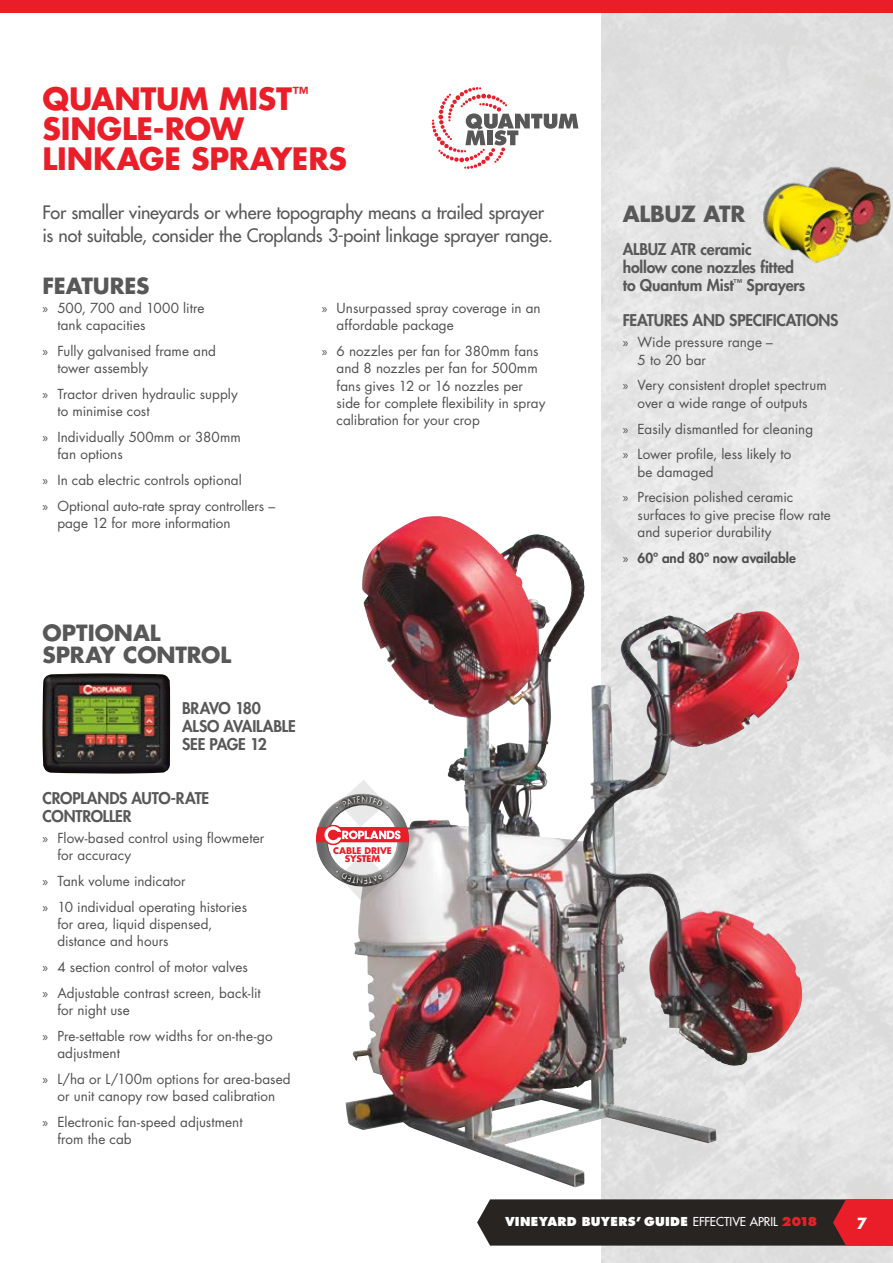
<style>
.page{position:relative;width:893px;height:1263px;background:#fff}
.page>*{position:absolute;margin:0;border:0;box-sizing:border-box;transform-origin:0 0}
.t1{font:700 30px/30px "Futura Std";letter-spacing:-.005em;color:#ea1e29}
.t2{font:700 21.75px/21.8px "Futura Std";letter-spacing:-.01em;color:#585858}
.t3{font:500 18px/23.2px "Futura Std";letter-spacing:-.01em;color:#585858}
.t4{font:800 15.75px/18px "Futura Std";letter-spacing:-.015em;color:#585858}
.t5{font:700 15px "Futura Std";color:#fff}
.t6{font:13.5px/17.2px "Futura Std";letter-spacing:.005em;color:#504f4f}
.t7{font:800 13.5px "Futura Std";letter-spacing:.005em;color:#504f4f}
.t8{font:800 12px "Futura Std";letter-spacing:.025em;color:#fff}
.t9{font:700 9px/8.4px "Futura Std";letter-spacing:-.005em;color:#ea1e29;text-align:center}
.s1{font-family:"Myriad Pro"}
.s2{font-family:"Myriad Pro";font-weight:400}
.s3{font-weight:500}
.s4{color:#ea1e29}
</style>
<div class="page">
<img style="left:601px;top:13px;width:292px;height:1250px">
<img style="left:779px;top:150px;width:114px;height:102px">
<img style="left:735px;top:165px;width:142px;height:107px">
<img style="left:345px;top:523px;width:372px;height:664px">
<img style="left:43px;top:673px;width:127px;height:100px">
<svg style="left:409px;top:789px;width:4px;height:98px"></svg>
<svg style="left:409px;top:804px;width:2px;height:83px"></svg>
<svg style="left:477px;top:1199px;width:416px;height:46px;background:#452927"></svg>
<div style="left:0;top:0;width:893px;height:13px;background:#ea1e29"></div>
<svg style="left:432px;top:87px;width:146px;height:82px"></svg>
<svg style="left:316px;top:778px;width:93px;height:124px"></svg>
<h1 class="t1" style="left:43px;top:84px;width:306px">QUANTUM MIST<sup>™<br></sup>SINGLE-ROW<br>LINKAGE SPRAYERS</h1>
<h3 class="t3" style="left:43px;top:201px;width:512px">For smaller vineyards or where topography means a trailed sprayer is not suitable, consider the Croplands 3-point linkage sprayer range.</h3>
<h2 class="t2" style="left:43px;top:274px;width:109px">FEATURES</h2>
<p class="t6" style="left:57px;top:300px;width:149px;text-indent:-15px"><span class="s1">»</span> 500, 700 and 1000 litre tank capacities</p>
<p class="t6" style="left:57px;top:343px;width:160px;text-indent:-15px"><span class="s1">»</span> Fully galvanised frame and tower assembly</p>
<p class="t6" style="left:57px;top:386px;width:182px;text-indent:-15px"><span class="s1">»</span> Tractor driven hydraulic supply to minimise cost</p>
<p class="t6" style="left:57px;top:429px;width:185px;text-indent:-15px"><span class="s1">»</span> Individually 500mm or 380mm fan options</p>
<p class="t6" style="left:43px;top:467px;width:234px;line-height:25.8px"><span class="s1">»</span> In cab electric controls optional<br><span class="s1">»</span> Optional auto-rate spray controllers –</p>
<p class="t6" style="left:57px;top:515px;width:175px">page 12 for more information</p>
<p class="t6" style="left:337px;top:300px;width:206px;text-indent:-15px"><span class="s1">»</span> Unsurpassed spray coverage in an affordable package</p>
<p class="t6" style="left:337px;top:343px;width:210px;text-indent:-15px"><span class="s1">»</span> 6 nozzles per fan for 380mm fans and 8 nozzles per fan for 500mm fans gives 12 or 16 nozzles per side for complete flexibility in spray calibration for your crop</p>
<h2 class="t2" style="left:43px;top:622px;width:190px">OPTIONAL<br>SPRAY CONTROL</h2>
<p class="t4" style="left:182px;top:699px;width:115px">BRAVO 180<br>ALSO AVAILABLE<br>SEE PAGE 12</p>
<p class="t4" style="left:43px;top:789px;width:168px">CROPLANDS AUTO-RATE<br>CONTROLLER</p>
<p class="t6" style="left:57px;top:830px;width:209px;text-indent:-15px"><span class="s1">»</span> Flow-based control using flowmeter for accuracy</p>
<p class="t6" style="left:43px;top:868px;width:206px;line-height:25.8px"><span class="s1">»</span> Tank volume indicator<br><span class="s1">»</span> 10 individual operating histories</p>
<p class="t6" style="left:57px;top:916px;width:156px">for area, liquid dispensed, distance and hours</p>
<p class="t6" style="left:43px;top:954px;width:220px;line-height:25.8px"><span class="s1">»</span> 4 section control of motor valves<br><span class="s1">»</span> Adjustable contrast screen, back-lit</p>
<p class="t6" style="left:43px;top:997px;width:232px;line-height:25.8px;text-indent:15px">for night use<br><span class="s1">»</span> Pre-settable row widths for on-the-go</p>
<p class="t6" style="left:43px;top:1040px;width:250px;line-height:25.8px;text-indent:15px">adjustment<br><span class="s1">»</span> L/ha or L/100m options for area-based</p>
<p class="t6" style="left:43px;top:1083px;width:234px;line-height:25.8px;text-indent:15px">or unit canopy row based calibration <span class="s1">»</span> Electronic fan-speed adjustment</p>
<p class="t6" style="left:57px;top:1131px;width:76px">from the cab</p>
<p class="t9" style="left:333px;top:846px;width:60px">CABLE DRIVE<br>SYSTEM</p>
<h2 class="t2" style="left:623px;top:203px;width:124px">ALBUZ ATR</h2>
<p class="t4" style="left:623px;top:240px;width:184px">ALBUZ ATR ceramic<br>hollow cone nozzles fitted to Quantum Mist<sup>™</sup> Sprayers</p>
<p class="t4" style="left:623px;top:311px;width:217px">FEATURES AND SPECIFICATIONS</p>
<p class="t6" style="left:638px;top:334px;width:137px;text-indent:-15px"><span class="s1">»</span> Wide pressure range –<br>5 to 20 bar</p>
<p class="t6" style="left:623px;top:377px;width:206px;text-align:center"><span class="s1">»</span> Very consistent droplet spectrum over a wide range of outputs</p>
<p class="t6" style="left:623px;top:416px;width:192px;line-height:25.8px"><span class="s1">»</span> Easily dismantled for cleaning <span class="s1">»</span> Lower profile, less likely to</p>
<p class="t6" style="left:623px;top:459px;width:172px;line-height:25.8px;text-indent:15px">be damaged<br><span class="s1">»</span> Precision polished ceramic</p>
<p class="t6" style="left:638px;top:506px;width:195px">surfaces to give precise flow rate and superior durability</p>
<p class="t7" style="left:623px;top:549px;width:175px"><span class="s2">»</span> 60º and 80º now available</p>
<p class="t8" style="left:505px;top:1214px;width:314px">VINEYARD BUYERS’ GUIDE <span class="s3">EFFECTIVE APRIL</span> <span class="s4">2018</span></p>
<p class="t5" style="left:857px;top:1213px;width:12px">7</p>
</div>
